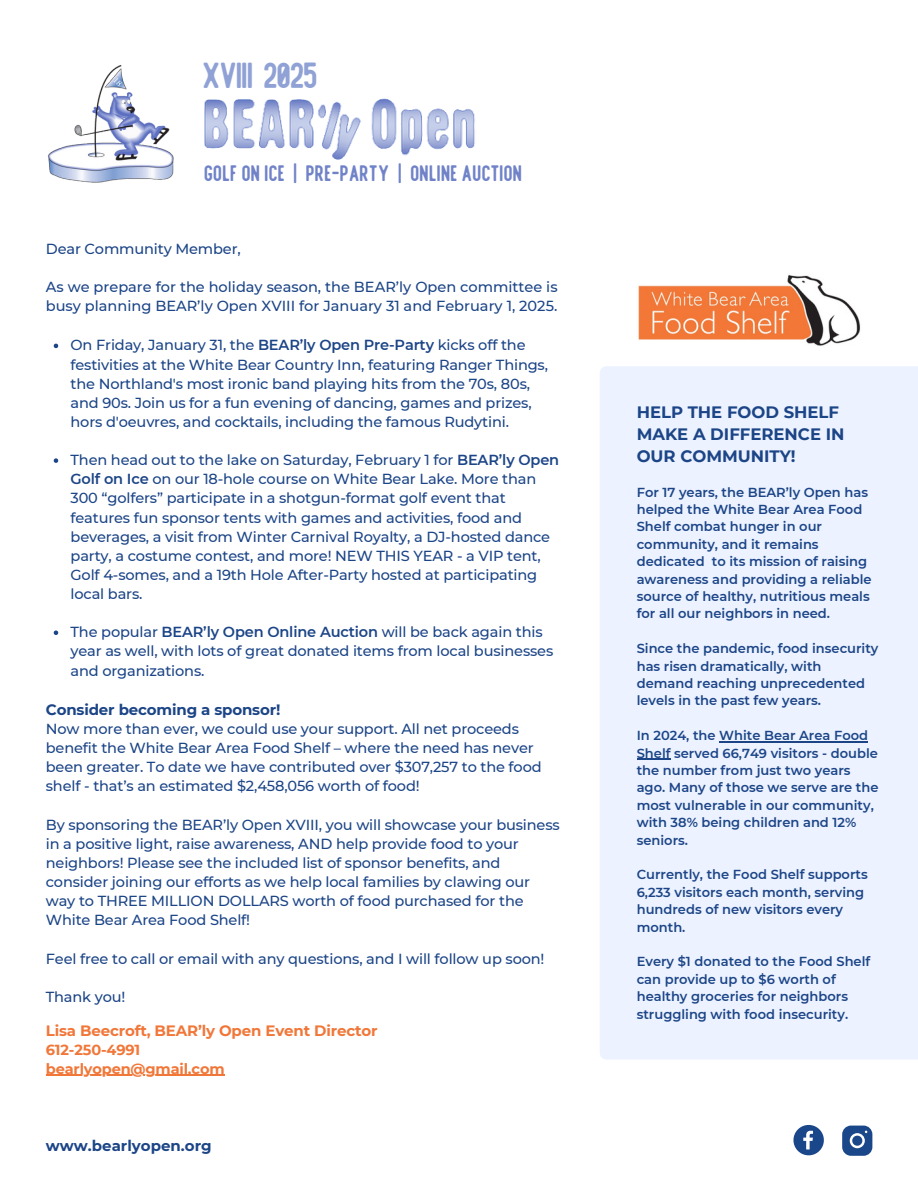
<style>
.page{position:relative;width:918px;height:1188px;background:#fff}
.page>*{position:absolute;margin:0;border:0;box-sizing:border-box;transform-origin:0 0}
.t1{font:44.85px "Offlander";letter-spacing:-.04em;color:#90a2d5}
.t2{font:27.75px "Offlander";letter-spacing:-.01em;color:#7183c8}
.t3{font:700 16.5px/21.8px "Montserrat";color:#1c4587}
.t4{font:700 15px "Montserrat";letter-spacing:-.01em;color:#1c4587}
.t5{font:700 15px "Montserrat";letter-spacing:-.01em;color:#f17739}
.t6{font:500 14.55px/19.2px "Montserrat";letter-spacing:-.01em;color:#1c4587}
.t7{font:700 14.55px "Montserrat";letter-spacing:-.01em;color:#f17739}
.t8{font:600 13.05px/17.4px "Montserrat";color:#1c4587}
.s1{font-weight:600}
</style>
<div class="page">
<img style="left:48px;top:65px;width:126px;height:117px">
<img style="left:204px;top:98px;width:271px;height:62px">
<svg style="left:54px;top:344px;width:4px;height:4px"></svg>
<svg style="left:54px;top:458px;width:4px;height:5px"></svg>
<svg style="left:54px;top:631px;width:4px;height:4px"></svg>
<hr style="left:46px;top:1075px;width:179px;height:1px;background:#f17739">
<img style="left:638px;top:275px;width:222px;height:71px">
<svg style="left:793px;top:1125px;width:31px;height:30px"></svg>
<svg style="left:842px;top:1126px;width:30px;height:30px"></svg>
<div style="left:600px;top:366px;width:318px;height:694px;background:#ecf2ff"></div>
<hr style="left:719px;top:741px;width:149px;height:1px;background:#1c4587">
<hr style="left:637px;top:759px;width:34px;height:1px;background:#1c4587">
<h2 class="t1" style="left:202px;top:61px;width:118px">XVIII 2025</h2>
<p class="t2" style="left:204px;top:164px;width:320px">golf on ice | Pre-Party | online auction</p>
<h5 class="t6" style="left:46px;top:239px;width:196px">Dear Community Member,</h5>
<h5 class="t6" style="left:46px;top:277px;width:513px">As we prepare for the holiday season, the BEAR’ly Open committee is busy planning BEAR’ly Open XVIII for January 31 and February 1, 2025.</h5>
<p class="t6" style="left:71px;top:336px;width:479px">On Friday, January 31, the <span class="s1">BEAR’ly Open Pre-Party</span> kicks off the festivities at the White Bear Country Inn, featuring Ranger Things, the Northland's most ironic band playing hits from the 70s, 80s, and 90s. Join us for a fun evening of dancing, games and prizes, hors d'oeuvres, and cocktails, including the famous Rudytini.</p>
<p class="t6" style="left:71px;top:450px;width:490px">Then head out to the lake on Saturday, February 1 for <span class="s1">BEAR’ly Open Golf on Ice</span> on our 18-hole course on White Bear Lake. More than 300 “golfers” participate in a shotgun-format golf event that features fun sponsor tents with games and activities, food and beverages, a visit from Winter Carnival Royalty, a DJ-hosted dance party, a costume contest, and more! NEW THIS YEAR - a VIP tent, Golf 4-somes, and a 19th Hole After-Party hosted at participating local bars.</p>
<p class="t6" style="left:71px;top:622px;width:484px">The popular <span class="s1">BEAR’ly Open Online Auction</span> will be back again this year as well, with lots of great donated items from local businesses and organizations.</p>
<h5 class="t4" style="left:46px;top:700px;width:236px">Consider becoming a sponsor!</h5>
<h5 class="t6" style="left:46px;top:719px;width:497px">Now more than ever, we could use your support. All net proceeds benefit the White Bear Area Food Shelf – where the need has never been greater. To date we have contributed over $307,257 to the food shelf - that’s an estimated $2,458,056 worth of food!</h5>
<h5 class="t6" style="left:46px;top:815px;width:515px">By sponsoring the BEAR’ly Open XVIII, you will showcase your business in a positive light, raise awareness, AND help provide food to your neighbors! Please see the included list of sponsor benefits, and consider joining our efforts as we help local families by clawing our way to THREE MILLION DOLLARS worth of food purchased for the White Bear Area Food Shelf!</h5>
<h5 class="t6" style="left:46px;top:949px;width:500px">Feel free to call or email with any questions, and I will follow up soon!</h5>
<h5 class="t6" style="left:46px;top:987px;width:81px">Thank you!</h5>
<h4 class="t5" style="left:46px;top:1021px;width:333px">Lisa Beecroft, BEAR’ly Open Event Director</h4>
<h4 class="t7" style="left:46px;top:1041px;width:96px">612-250-4991</h4>
<p class="t7" style="left:46px;top:1060px;width:180px">bearlyopen@gmail.com</p>
<p class="t4" style="left:46px;top:1137px;width:167px">www.bearlyopen.org</p>
<p class="t3" style="left:637px;top:402px;width:209px">HELP THE FOOD SHELF<br>MAKE A DIFFERENCE IN<br>OUR COMMUNITY!</p>
<p class="t8" style="left:637px;top:483px;width:236px">For 17 years, the BEAR’ly Open has helped the White Bear Area Food<br>Shelf combat hunger in our community, and it remains dedicated to its mission of raising awareness and providing a reliable source of healthy, nutritious meals for all our neighbors in need.</p>
<p class="t8" style="left:637px;top:640px;width:243px">Since the pandemic, food insecurity has risen dramatically, with demand reaching unprecedented levels in the past few years.</p>
<p class="t8" style="left:637px;top:727px;width:243px">In 2024, the White Bear Area Food<br>Shelf served 66,749 visitors - double the number from just two years ago. Many of those we serve are the most vulnerable in our community, with 38% being children and 12% seniors.</p>
<h4 class="t8" style="left:637px;top:866px;width:233px">Currently, the Food Shelf supports<br>6,233 visitors each month, serving hundreds of new visitors every month.</h4>
<p class="t8" style="left:637px;top:953px;width:235px">Every $1 donated to the Food Shelf can provide up to $6 worth of healthy groceries for neighbors struggling with food insecurity.</p>
</div>
